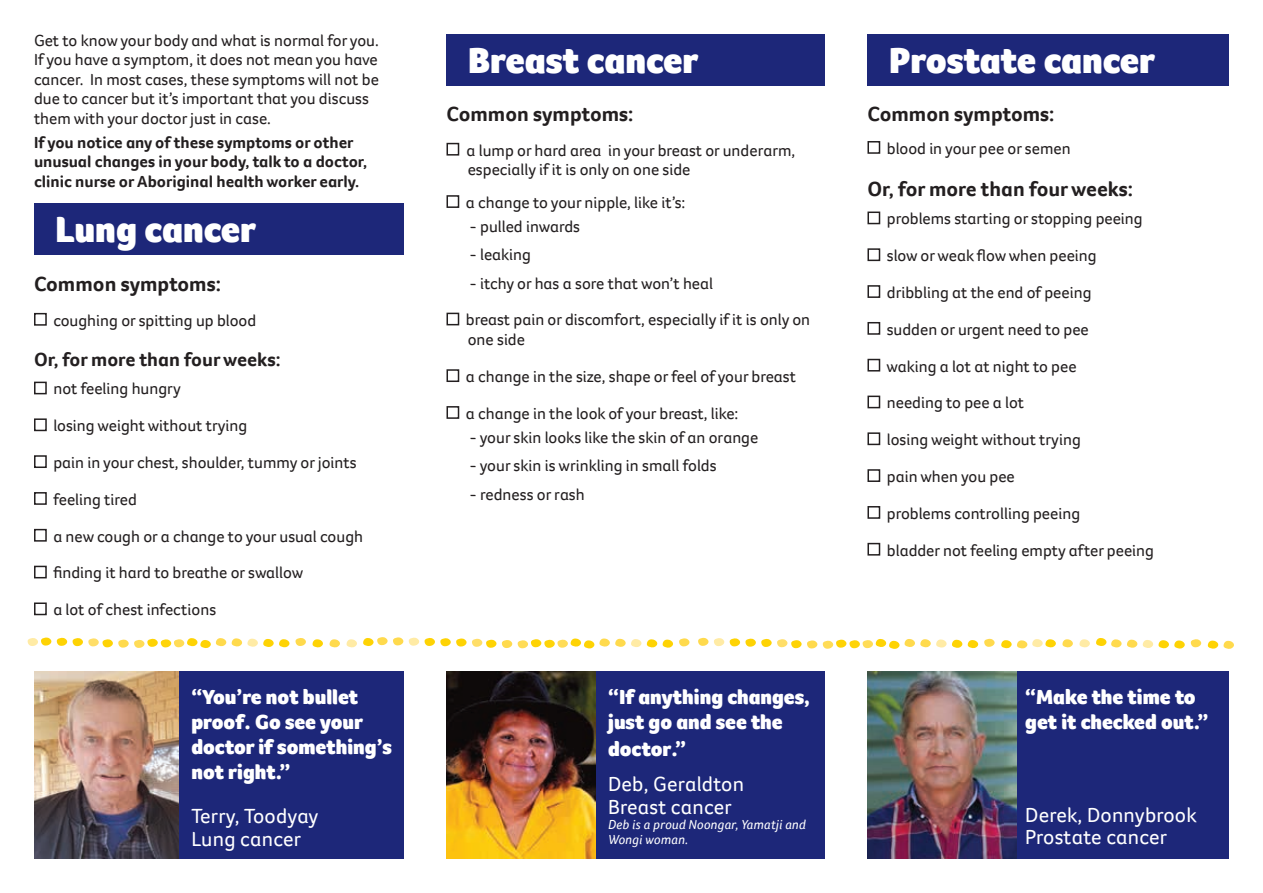
<style>
.page{position:relative;width:1263px;height:893px;background:#fff}
.page>*{position:absolute;margin:0;border:0;box-sizing:border-box;transform-origin:0 0}
.t1{font:900 37.5px "Foco CC";color:#fff}
.t2{font:900 21px/25.2px "Foco CC";color:#fff}
.t3{font:21px/22.5px "Foco CC";letter-spacing:.01em;color:#fff}
.t4{font:700 21px "Foco CC";color:#231f20}
.t5{font:700 19.5px "Foco CC";color:#231f20}
.t6{font:16.5px/19.5px "Foco CC";color:#231f20}
.t7{font:700 16.5px/19.5px "Foco CC";color:#231f20}
.t8{font:italic 13.5px/15px "Foco CC";letter-spacing:.01em;color:#fff}
</style>
<div class="page">
<div style="left:529px;top:672px;width:296px;height:187px;background:#1d2779"></div>
<div style="left:107px;top:672px;width:297px;height:187px;background:#1d2779"></div>
<div style="left:34px;top:313px;width:13px;height:13px;border:2px solid #231f20"></div>
<div style="left:34px;top:382px;width:13px;height:12px;border:2px solid #231f20"></div>
<div style="left:34px;top:418px;width:13px;height:13px;border:2px solid #231f20"></div>
<div style="left:34px;top:455px;width:13px;height:13px;border:2px solid #231f20"></div>
<div style="left:34px;top:492px;width:13px;height:13px;border:2px solid #231f20"></div>
<div style="left:34px;top:529px;width:13px;height:13px;border:2px solid #231f20"></div>
<div style="left:34px;top:566px;width:13px;height:12px;border:2px solid #231f20"></div>
<div style="left:34px;top:602px;width:13px;height:13px;border:2px solid #231f20"></div>
<div style="left:34px;top:203px;width:370px;height:51px;background:#1d2779"></div>
<div style="left:446px;top:143px;width:13px;height:13px;border:2px solid #231f20"></div>
<div style="left:446px;top:195px;width:13px;height:13px;border:2px solid #231f20"></div>
<div style="left:446px;top:313px;width:13px;height:12px;border:2px solid #231f20"></div>
<div style="left:446px;top:369px;width:13px;height:13px;border:2px solid #231f20"></div>
<div style="left:446px;top:406px;width:13px;height:13px;border:2px solid #231f20"></div>
<div style="left:446px;top:34px;width:379px;height:51px;background:#1d2779"></div>
<img style="left:34px;top:672px;width:145px;height:187px">
<img style="left:446px;top:672px;width:149px;height:187px">
<svg style="left:312px;top:639px;width:11px;height:9px"></svg>
<svg style="left:329px;top:639px;width:11px;height:9px"></svg>
<svg style="left:346px;top:639px;width:11px;height:9px"></svg>
<svg style="left:27px;top:637px;width:279px;height:11px"></svg>
<svg style="left:363px;top:637px;width:310px;height:12px"></svg>
<svg style="left:679px;top:638px;width:11px;height:9px"></svg>
<svg style="left:698px;top:637px;width:280px;height:12px"></svg>
<svg style="left:984px;top:638px;width:11px;height:9px"></svg>
<svg style="left:1001px;top:639px;width:55px;height:10px"></svg>
<svg style="left:1062px;top:639px;width:11px;height:9px"></svg>
<svg style="left:1079px;top:639px;width:11px;height:9px"></svg>
<svg style="left:1208px;top:640px;width:26px;height:9px"></svg>
<svg style="left:1096px;top:638px;width:89px;height:11px"></svg>
<svg style="left:1191px;top:639px;width:11px;height:9px"></svg>
<div style="left:867px;top:141px;width:13px;height:13px;border:2px solid #231f20"></div>
<div style="left:867px;top:212px;width:13px;height:12px;border:2px solid #231f20"></div>
<div style="left:867px;top:248px;width:13px;height:13px;border:2px solid #231f20"></div>
<div style="left:867px;top:285px;width:13px;height:13px;border:2px solid #231f20"></div>
<div style="left:867px;top:322px;width:13px;height:13px;border:2px solid #231f20"></div>
<div style="left:867px;top:359px;width:13px;height:13px;border:2px solid #231f20"></div>
<div style="left:867px;top:396px;width:13px;height:12px;border:2px solid #231f20"></div>
<div style="left:867px;top:432px;width:13px;height:13px;border:2px solid #231f20"></div>
<div style="left:867px;top:469px;width:13px;height:13px;border:2px solid #231f20"></div>
<div style="left:867px;top:506px;width:13px;height:13px;border:2px solid #231f20"></div>
<div style="left:867px;top:543px;width:13px;height:13px;border:2px solid #231f20"></div>
<div style="left:867px;top:34px;width:362px;height:51px;background:#1d2779"></div>
<div style="left:941px;top:672px;width:288px;height:187px;background:#1d2779"></div>
<img style="left:867px;top:672px;width:149px;height:187px">
<p class="t6" style="left:34px;top:30px;width:346px">Get to know your body and what is normal for you.<br>If you have a symptom, it does not mean you have cancer. In most cases, these symptoms will not be due to cancer but it’s important that you discuss them with your doctor just in case.</p>
<p class="t7" style="left:34px;top:132px;width:334px">If you notice any of these symptoms or other unusual changes in your body, talk to a doctor, clinic nurse or Aboriginal health worker early.</p>
<h1 class="t1" style="left:55px;top:204px;width:202px">Lung cancer</h1>
<p class="t4" style="left:34px;top:270px;width:188px">Common symptoms:</p>
<p class="t6" style="left:53px;top:310px;width:204px">coughing or spitting up blood</p>
<p class="t5" style="left:34px;top:347px;width:248px">Or, for more than four weeks:</p>
<p class="t6" style="left:53px;top:379px;width:129px">not feeling hungry</p>
<p class="t6" style="left:53px;top:416px;width:195px">losing weight without trying</p>
<p class="t6" style="left:53px;top:452px;width:305px">pain in your chest, shoulder, tummy or joints</p>
<p class="t6" style="left:53px;top:489px;width:85px">feeling tired</p>
<p class="t6" style="left:53px;top:526px;width:311px">a new cough or a change to your usual cough</p>
<p class="t6" style="left:53px;top:563px;width:251px">finding it hard to breathe or swallow</p>
<p class="t6" style="left:53px;top:600px;width:164px">a lot of chest infections</p>
<p class="t2" style="left:191px;top:684px;width:202px">“You’re not bullet proof. Go see your doctor if something’s not right.”</p>
<p class="t3" style="left:191px;top:805px;width:129px">Terry, Toodyay<br>Lung cancer</p>
<h1 class="t1" style="left:468px;top:35px;width:232px">Breast cancer</h1>
<p class="t4" style="left:446px;top:100px;width:188px">Common symptoms:</p>
<p class="t6" style="left:466px;top:140px;width:330px">a lump or hard area in your breast or underarm, especially if it is only on one side</p>
<p class="t6" style="left:466px;top:192px;width:221px">a change to your nipple, like it’s:</p>
<p class="t6" style="left:470px;top:216px;width:112px">- pulled inwards</p>
<p class="t6" style="left:470px;top:245px;width:63px">- leaking</p>
<p class="t6" style="left:470px;top:273px;width:245px">- itchy or has a sore that won’t heal</p>
<p class="t6" style="left:466px;top:310px;width:346px">breast pain or discomfort, especially if it is only on one side</p>
<p class="t6" style="left:466px;top:367px;width:332px">a change in the size, shape or feel of your breast</p>
<p class="t6" style="left:466px;top:403px;width:274px">a change in the look of your breast, like:</p>
<p class="t6" style="left:470px;top:427px;width:290px">- your skin looks like the skin of an orange</p>
<p class="t6" style="left:470px;top:456px;width:248px">- your skin is wrinkling in small folds</p>
<p class="t6" style="left:470px;top:484px;width:117px">- redness or rash</p>
<p class="t2" style="left:608px;top:683px;width:204px;line-height:26.1px">“If anything changes, just go and see the doctor.”</p>
<p class="t3" style="left:608px;top:773px;width:138px">Deb, Geraldton<br>Breast cancer</p>
<p class="t8" style="left:608px;top:816px;width:199px">Deb is a proud Noongar, Yamatji and<br>Wongi woman.</p>
<h1 class="t1" style="left:889px;top:35px;width:268px">Prostate cancer</h1>
<p class="t4" style="left:867px;top:100px;width:188px">Common symptoms:</p>
<p class="t6" style="left:887px;top:138px;width:185px">blood in your pee or semen</p>
<p class="t4" style="left:867px;top:175px;width:267px">Or, for more than four weeks:</p>
<p class="t6" style="left:887px;top:209px;width:257px">problems starting or stopping peeing</p>
<p class="t6" style="left:887px;top:246px;width:211px">slow or weak flow when peeing</p>
<p class="t6" style="left:887px;top:282px;width:206px">dribbling at the end of peeing</p>
<p class="t6" style="left:887px;top:319px;width:203px">sudden or urgent need to pee</p>
<p class="t6" style="left:886px;top:356px;width:192px">waking a lot at night to pee</p>
<p class="t6" style="left:887px;top:393px;width:139px">needing to pee a lot</p>
<p class="t6" style="left:887px;top:430px;width:195px">losing weight without trying</p>
<p class="t6" style="left:887px;top:466px;width:129px">pain when you pee</p>
<p class="t6" style="left:887px;top:503px;width:195px">problems controlling peeing</p>
<p class="t6" style="left:887px;top:540px;width:269px">bladder not feeling empty after peeing</p>
<p class="t2" style="left:1025px;top:684px;width:184px">“Make the time to get it checked out.”</p>
<p class="t3" style="left:1025px;top:803px;width:173px">Derek, Donnybrook<br>Prostate cancer</p>
</div>
